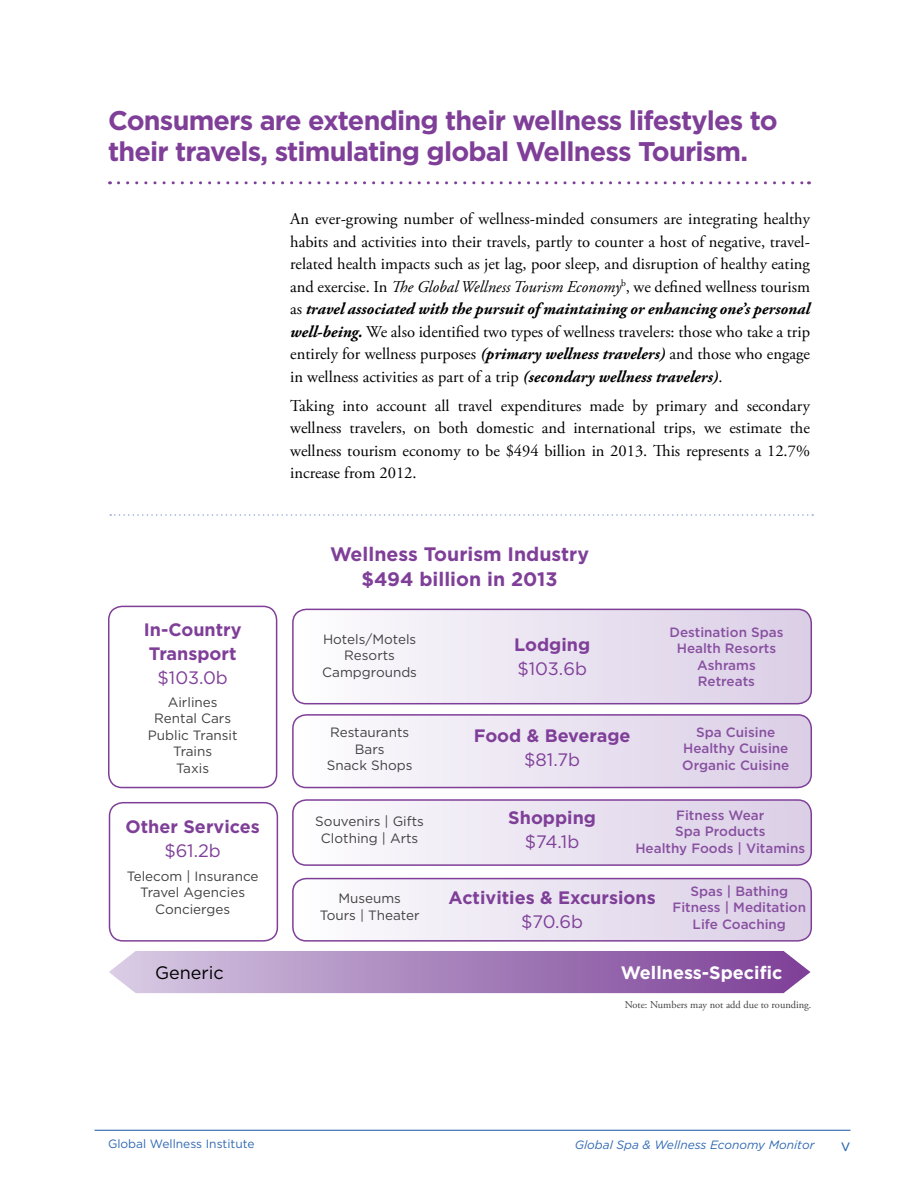
<style>
.page{position:relative;width:918px;height:1188px;background:#fff}
.page>*{position:absolute;margin:0;border:0;box-sizing:border-box;transform-origin:0 0}
.t1{font:700 27px/31.5px "Gotham";letter-spacing:-.03em;color:#7f3f98}
.t2{font:700 19.5px/25.5px "Gotham";color:#7f3f98;text-align:center}
.t3{font:700 18px/24px "Gotham";color:#7f3f98}
.t4{font:18px "Gotham";color:#7f3f98}
.t5{font:700 18px "Gotham";color:#fff}
.t6{font:18px "Gotham";color:#000}
.t7{font:16.5px/22.5px "Adobe Garamond Pro";color:#000;text-align:justify}
.t8{font:16.5px "Gotham";color:#3069b3}
.t9{font:13.5px/16.5px "Gotham";color:#414042;text-align:center}
.t10{font:500 13.5px/16.5px "Gotham";color:#8850a0;text-align:center}
.t11{font:italic 12px "Gotham";color:#3069b3}
.t12{font:12px "Gotham";color:#3069b3}
.t13{font:10.35px "Adobe Garamond Pro";color:#414042}
.s1{font-style:italic}
.s2{font-weight:700;font-style:italic}
</style>
<div class="page">
<hr style="left:94px;top:1130px;width:756px;height:1px;background:#3069b3">
<svg style="left:293px;top:609px;width:518px;height:95px"></svg>
<div style="left:292px;top:609px;width:520px;height:95px;border:2px solid #7f3f98;border-radius:14px"></div>
<svg style="left:294px;top:716px;width:517px;height:72px"></svg>
<div style="left:292px;top:714px;width:520px;height:74px;border:2px solid #7f3f98;border-radius:14px"></div>
<svg style="left:294px;top:801px;width:516px;height:63px"></svg>
<div style="left:292px;top:799px;width:520px;height:67px;border:2px solid #7f3f98;border-radius:14px"></div>
<svg style="left:293px;top:879px;width:517px;height:60px"></svg>
<div style="left:292px;top:878px;width:520px;height:64px;border:2px solid #7f3f98;border-radius:14px"></div>
<svg style="left:109px;top:951px;width:701px;height:42px;background:#ab87be"></svg>
<div style="left:108px;top:606px;width:169px;height:182px;border:2px solid #7f3f98;border-radius:14px"></div>
<div style="left:109px;top:802px;width:169px;height:140px;border:2px solid #7f3f98;border-radius:14px"></div>
<svg style="left:110px;top:514px;width:703px;height:2px"></svg>
<svg style="left:118px;top:181px;width:691px;height:3px"></svg>
<h1 class="t1" style="left:108px;top:104px;width:671px">Consumers are extending their wellness lifestyles to their travels, stimulating global Wellness Tourism.</h1>
<p class="t7" style="left:290px;top:208px;width:521px">An ever-growing number of wellness-minded consumers are integrating healthy habits and activities into their travels, partly to counter a host of negative, travel&shy;related health impacts such as jet lag, poor sleep, and disruption of healthy eating and exercise. In <span class="s1">The Global Wellness Tourism Economy</span><sup>b</sup>, we defined wellness tourism as <span class="s2">travel associated with the pursuit of maintaining or enhancing one’s personal well-being.</span> We also identified two types of wellness travelers: those who take a trip entirely for wellness purposes <span class="s2">(primary wellness travelers)</span> and those who engage in wellness activities as part of a trip <span class="s2">(secondary wellness travelers)</span>.</p>
<p class="t7" style="left:290px;top:395px;width:521px">Taking into account all travel expenditures made by primary and secondary wellness travelers, on both domestic and international trips, we estimate the wellness tourism economy to be $494 billion in 2013. This represents a 12.7% increase from 2012.</p>
<p class="t3" style="left:144px;top:617px;width:99px">In-Country<br>Transport</p>
<p class="t4" style="left:157px;top:666px;width:72px">$103.0b</p>
<p class="t9" style="left:148px;top:693px;width:91px">Airlines<br>Rental Cars<br>Public Transit<br>Trains<br>Taxis</p>
<p class="t3" style="left:126px;top:815px;width:136px">Other Services</p>
<p class="t4" style="left:164px;top:840px;width:58px">$61.2b</p>
<p class="t9" style="left:127px;top:867px;width:133px">Telecom | Insurance<br>Travel Agencies<br>Concierges</p>
<p class="t2" style="left:330px;top:541px;width:261px">Wellness Tourism Industry $494 billion in 2013</p>
<p class="t9" style="left:322px;top:631px;width:96px">Hotels/Motels<br>Resorts<br>Campgrounds</p>
<p class="t9" style="left:327px;top:724px;width:87px">Restaurants<br>Bars<br>Snack Shops</p>
<p class="t3" style="left:514px;top:632px;width:78px">Lodging</p>
<p class="t4" style="left:517px;top:657px;width:71px">$103.6b</p>
<p class="t3" style="left:474px;top:724px;width:158px">Food &amp; Beverage</p>
<p class="t4" style="left:524px;top:748px;width:57px">$81.7b</p>
<p class="t10" style="left:669px;top:623px;width:116px">Destination Spas<br>Health Resorts<br>Ashrams<br>Retreats</p>
<p class="t10" style="left:682px;top:723px;width:109px">Spa Cuisine<br>Healthy Cuisine<br>Organic Cuisine</p>
<p class="t9" style="left:315px;top:813px;width:110px">Souvenirs | Gifts<br>Clothing | Arts</p>
<p class="t9" style="left:320px;top:890px;width:101px">Museums<br>Tours | Theater</p>
<p class="t10" style="left:635px;top:807px;width:171px">Fitness Wear<br>Spa Products<br>Healthy Foods | Vitamins</p>
<p class="t10" style="left:673px;top:883px;width:135px">Spas | Bathing<br>Fitness | Meditation<br>Life Coaching</p>
<p class="t3" style="left:508px;top:805px;width:89px">Shopping</p>
<p class="t4" style="left:525px;top:830px;width:56px">$74.1b</p>
<p class="t3" style="left:449px;top:885px;width:209px">Activities &amp; Excursions</p>
<p class="t4" style="left:521px;top:910px;width:64px">$70.6b</p>
<p class="t6" style="left:155px;top:961px;width:70px">Generic</p>
<p class="t5" style="left:621px;top:960px;width:163px">Wellness-Specific</p>
<p class="t13" style="left:625px;top:999px;width:188px">Note: Numbers may not add due to rounding.</p>
<p class="t12" style="left:108px;top:1136px;width:148px">Global Wellness Institute</p>
<p class="t11" style="left:575px;top:1137px;width:241px">Global Spa &amp; Wellness Economy Monitor</p>
<p class="t8" style="left:841px;top:1135px;width:11px">v</p>
</div>
